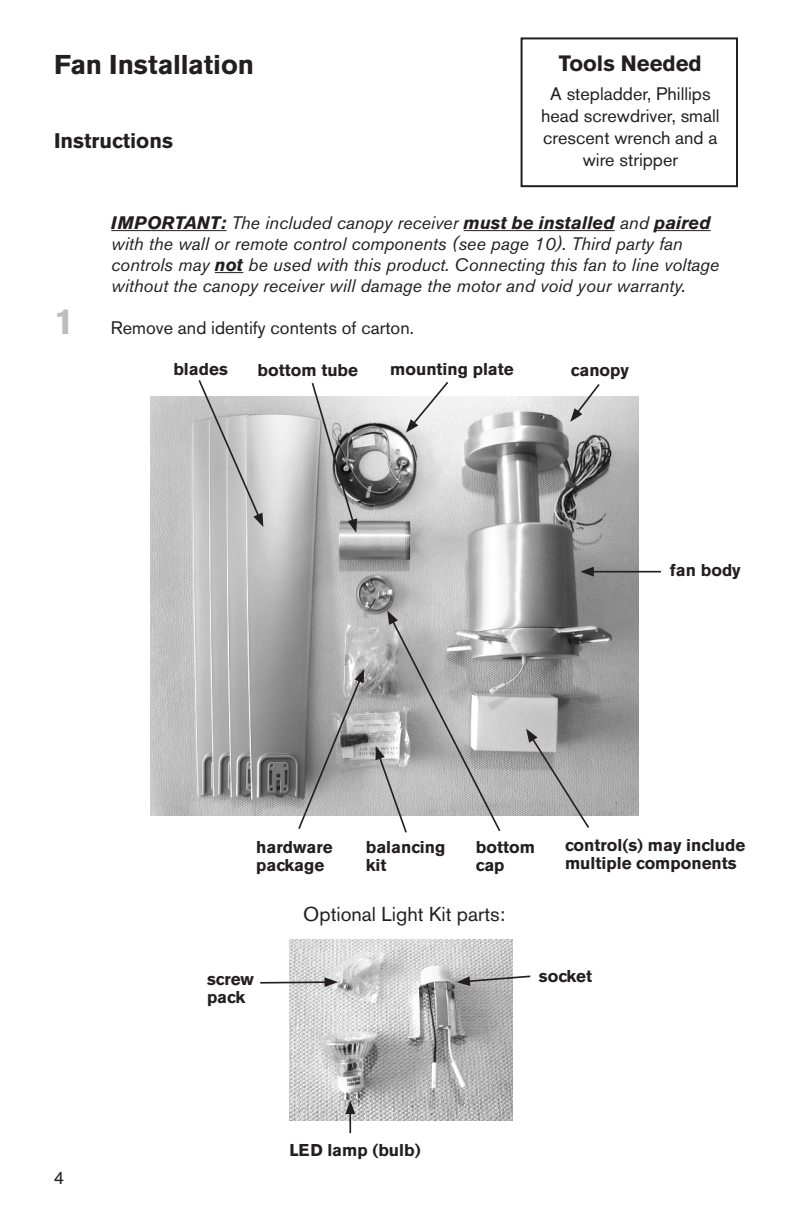
<style>
.page{position:relative;width:792px;height:1224px;background:#fff}
.page>*{position:absolute;margin:0;border:0;box-sizing:border-box;transform-origin:0 0}
.t1{font:700 36px "Akzidenz Grotesk BE";color:#bcbdc0}
.t2{font:700 27px "Akzidenz Grotesk BE";letter-spacing:-.005em;color:#231f20}
.t3{font:700 22px "Akzidenz Grotesk BE";color:#231f20}
.t4{font:700 21px "Akzidenz Grotesk BE";color:#231f20}
.t5{font:20px "Akzidenz Grotesk BE";color:#231f20}
.t6{font:italic 18px/21px "Akzidenz Grotesk BE";color:#231f20}
.t7{font:18px/22px "Akzidenz Grotesk BE";color:#231f20;text-align:center}
.t8{font:700 17px/18px "Akzidenz Grotesk BE";color:#231f20}
.s1{font-weight:700}
</style>
<div class="page">
<div style="left:521px;top:37px;width:217px;height:150px;border:2px solid #231f20"></div>
<img style="left:150px;top:396px;width:488px;height:419px">
<svg style="left:197px;top:380px;width:66px;height:147px;background:#c5c5c5"></svg>
<svg style="left:406px;top:382px;width:44px;height:51px"></svg>
<hr style="left:591px;top:571px;width:70px;height:2px;background:#231f20">
<svg style="left:580px;top:567px;width:14px;height:10px"></svg>
<svg style="left:526px;top:729px;width:65px;height:99px;background:#adadad"></svg>
<svg style="left:310px;top:383px;width:47px;height:150px;background:#a9a9a9"></svg>
<svg style="left:297px;top:669px;width:67px;height:160px;background:#9e9e9e"></svg>
<svg style="left:376px;top:611px;width:126px;height:222px;background:#b9b9b9"></svg>
<img style="left:289px;top:939px;width:224px;height:182px">
<svg style="left:260px;top:977px;width:78px;height:10px"></svg>
<hr style="left:349px;top:1111px;width:2px;height:22px;background:#231f20">
<svg style="left:345px;top:1100px;width:10px;height:14px"></svg>
<svg style="left:456px;top:975px;width:75px;height:11px"></svg>
<hr style="left:111px;top:230px;width:116px;height:1px;background:#231f20">
<hr style="left:464px;top:230px;width:151px;height:1px;background:#231f20">
<hr style="left:654px;top:230px;width:57px;height:1px;background:#231f20">
<svg style="left:215px;top:272px;width:28px;height:1px"></svg>
<svg style="left:570px;top:384px;width:31px;height:38px"></svg>
<h2 class="t2" style="left:54px;top:54px;width:202px">Fan Installation</h2>
<p class="t4" style="left:54px;top:132px;width:121px">Instructions</p>
<p class="t3" style="left:559px;top:55px;width:145px">Tools Needed</p>
<p class="t7" style="left:541px;top:85px;width:180px">A stepladder, Phillips head screwdriver, small crescent wrench and a wire stripper</p>
<h1 class="t1" style="left:54px;top:307px;width:22px">1</h1>
<p class="t6" style="left:111px;top:213px;width:610px"><span class="s1">IMPORTANT:</span> The included canopy receiver <span class="s1">must be installed</span> and <span class="s1">paired </span>with the wall or remote control components (see page 10). Third party fan controls may <span class="s1">not</span> be used with this product. Connecting this fan to line voltage without the canopy receiver will damage the motor and void your warranty.</p>
<p class="t7" style="left:111px;top:318px;width:305px">Remove and identify contents of carton.</p>
<p class="t8" style="left:173px;top:361px;width:56px">blades</p>
<p class="t8" style="left:258px;top:362px;width:102px">bottom tube</p>
<p class="t8" style="left:390px;top:361px;width:125px">mounting plate</p>
<p class="t8" style="left:571px;top:362px;width:60px">canopy</p>
<p class="t8" style="left:670px;top:563px;width:72px">fan body</p>
<p class="t7" style="left:54px;top:1168px;width:12px">4</p>
<p class="t8" style="left:256px;top:839px;width:78px">hardware package</p>
<p class="t8" style="left:565px;top:837px;width:182px">control(s) may include multiple components</p>
<p class="t5" style="left:303px;top:906px;width:204px">Optional Light Kit parts:</p>
<p class="t8" style="left:366px;top:839px;width:81px">balancing kit</p>
<p class="t8" style="left:476px;top:839px;width:61px">bottom cap</p>
<p class="t8" style="left:207px;top:972px;width:49px">screw pack</p>
<p class="t8" style="left:289px;top:1142px;width:133px">LED lamp (bulb)</p>
<p class="t8" style="left:539px;top:968px;width:55px">socket</p>
</div>
